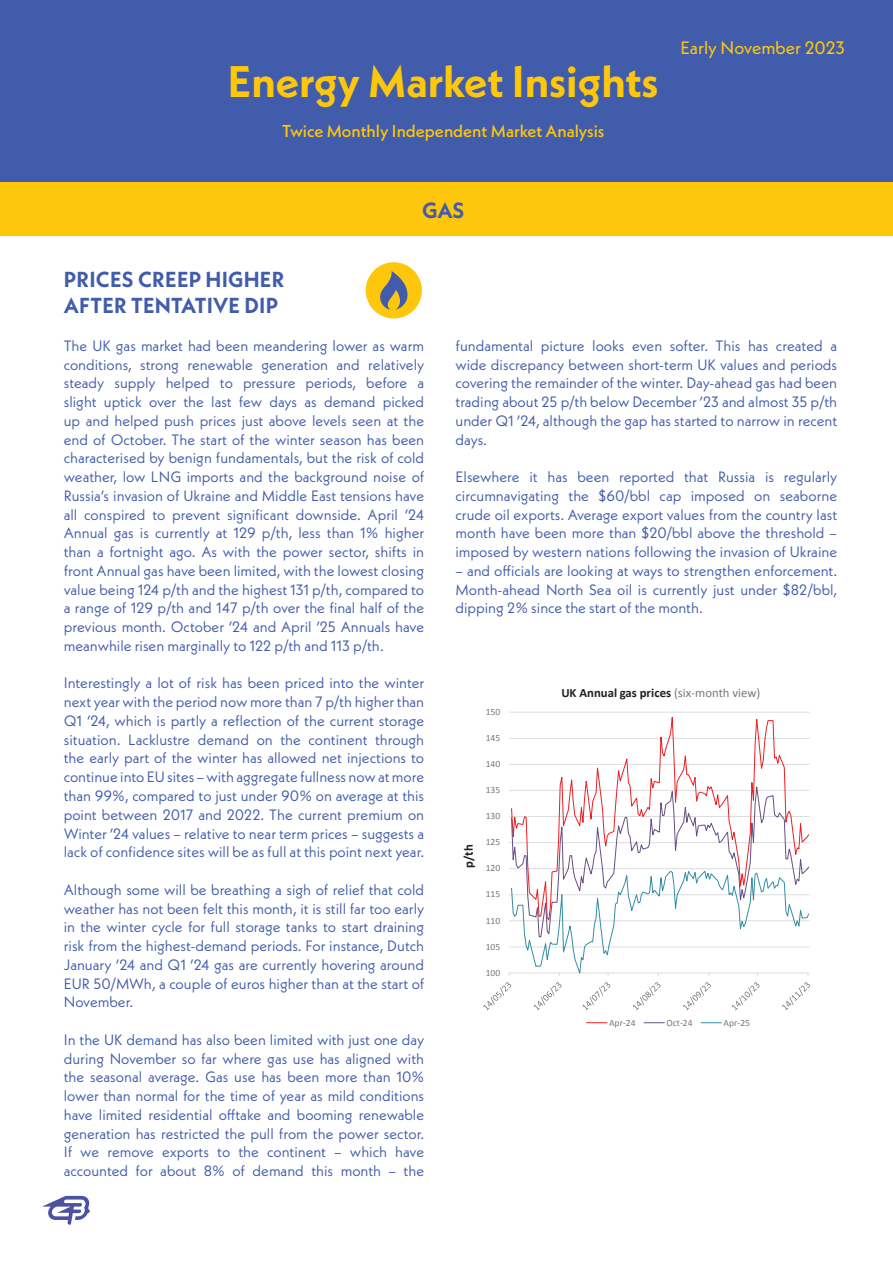
<style>
.page{position:relative;width:893px;height:1263px;background:#fff}
.page>*{position:absolute;margin:0;border:0;box-sizing:border-box;transform-origin:0 0}
.t1{font:700 44.1px "Neue Kabel";color:#fec70c}
.t2{font:700 21.9px "Neue Kabel";color:#415caa}
.t3{font:700 21.75px/26.1px "Neue Kabel";letter-spacing:.01em;color:#415caa}
.t4{font:18px "Neue Kabel";color:#fec70c}
.t5{font:500 17.25px "Neue Kabel";color:#fec70c}
.t6{font:15px/18.8px "Neue Kabel";color:#415caa;text-align:justify}
.t7{font:700 12.75px "Calibri";color:#231f20}
.t8{font:9.6px "Calibri";color:#76787b}
.s1{font-weight:400;color:#76787b}
</style>
<div class="page">
<div style="left:0;top:0;width:893px;height:182px;background:#415caa"></div>
<svg style="left:42px;top:1196px;width:48px;height:29px"></svg>
<div style="left:0;top:182px;width:893px;height:54px;background:#fec70c"></div>
<div style="left:366px;top:262px;width:56px;height:56px;background:#fec70c;border-radius:50%"></div>
<svg style="left:380px;top:271px;width:28px;height:39px"></svg>
<svg style="left:483px;top:711px;width:327px;height:313px"></svg>
<h1 class="t1" style="left:228px;top:53px;width:432px">Energy Market Insights</h1>
<p class="t5" style="left:282px;top:120px;width:324px">Twice Monthly Independent Market Analysis</p>
<h3 class="t3" style="left:64px;top:266px;width:222px">PRICES CREEP HIGHER<br>AFTER TENTATIVE DIP</h3>
<h2 class="t2" style="left:422px;top:196px;width:44px">GAS</h2>
<p class="t4" style="left:680px;top:36px;width:166px">Early November 2023</p>
<p class="t6" style="left:64px;top:336px;width:362px">The UK gas market had been meandering lower as warm conditions, strong renewable generation and relatively steady supply helped to pressure periods, before a slight uptick over the last few days as demand picked up and helped push prices just above levels seen at the end of October. The start of the winter season has been characterised by benign fundamentals, but the risk of cold weather, low LNG imports and the background noise of Russia’s invasion of Ukraine and Middle East tensions have all conspired to prevent significant downside. April ’24<br>Annual gas is currently at 129 p/th, less than 1% higher than a fortnight ago. As with the power sector, shifts in front Annual gas have been limited, with the lowest closing value being 124 p/th and the highest 131 p/th, compared to a range of 129 p/th and 147 p/th over the final half of the previous month. October ’24 and April ’25 Annuals have meanwhile risen marginally to 122 p/th and 113 p/th.</p>
<p class="t6" style="left:64px;top:674px;width:362px">Interestingly a lot of risk has been priced into the winter next year with the period now more than 7 p/th higher than Q1 ’24, which is partly a reflection of the current storage situation. Lacklustre demand on the continent through the early part of the winter has allowed net injections to continue into EU sites – with aggregate fullness now at more than 99%, compared to just under 90% on average at this point between 2017 and 2022. The current premium on Winter ’24 values – relative to near term prices – suggests a lack of confidence sites will be as full at this point next year.</p>
<p class="t6" style="left:64px;top:880px;width:362px">Although some will be breathing a sigh of relief that cold weather has not been felt this month, it is still far too early in the winter cycle for full storage tanks to start draining risk from the highest-demand periods. For instance, Dutch January ’24 and Q1 ’24 gas are currently hovering around EUR 50/MWh, a couple of euros higher than at the start of November.</p>
<p class="t6" style="left:64px;top:1030px;width:362px">In the UK demand has also been limited with just one day during November so far where gas use has aligned with the seasonal average. Gas use has been more than 10% lower than normal for the time of year as mild conditions have limited residential offtake and booming renewable generation has restricted the pull from the power sector.<br>If we remove exports to the continent – which have accounted for about 8% of demand this month – the</p>
<p class="t6" style="left:455px;top:336px;width:383px">fundamental picture looks even softer. This has created a wide discrepancy between short-term UK values and periods covering the remainder of the winter. Day-ahead gas had been trading about 25 p/th below December ’23 and almost 35 p/th under Q1 ’24, although the gap has started to narrow in recent days.</p>
<p class="t6" style="left:455px;top:467px;width:383px">Elsewhere it has been reported that Russia is regularly circumnavigating the $60/bbl cap imposed on seaborne crude oil exports. Average export values from the country last month have been more than $20/bbl above the threshold – imposed by western nations following the invasion of Ukraine</p>
<p class="t6" style="left:455px;top:561px;width:383px">– and officials are looking at ways to strengthen enforcement.<br>Month-ahead North Sea oil is currently just under $82/bbl, dipping 2% since the start of the month.</p>
<p class="t7" style="left:461px;top:868px;width:25px;rotate:-90deg">ht/p</p>
<p class="t8" style="left:486px;top:705px;width:16px">150</p>
<p class="t8" style="left:486px;top:732px;width:16px">145</p>
<p class="t8" style="left:486px;top:758px;width:16px">140</p>
<p class="t8" style="left:486px;top:784px;width:16px">135</p>
<p class="t8" style="left:486px;top:810px;width:16px">130</p>
<p class="t8" style="left:486px;top:836px;width:16px">125</p>
<p class="t8" style="left:486px;top:862px;width:16px">120</p>
<p class="t8" style="left:486px;top:888px;width:16px">115</p>
<p class="t8" style="left:486px;top:914px;width:16px">110</p>
<p class="t8" style="left:486px;top:940px;width:16px">105</p>
<p class="t8" style="left:486px;top:966px;width:16px">100</p>
<p class="t7" style="left:561px;top:684px;width:200px">UK Annual gas prices <span class="s1">(six-month view)</span></p>
<p class="t8" style="left:609px;top:1016px;width:28px">Apr-24</p>
<p class="t8" style="left:666px;top:1016px;width:28px">Oct-24</p>
<p class="t8" style="left:723px;top:1016px;width:28px">Apr-25</p>
</div>
